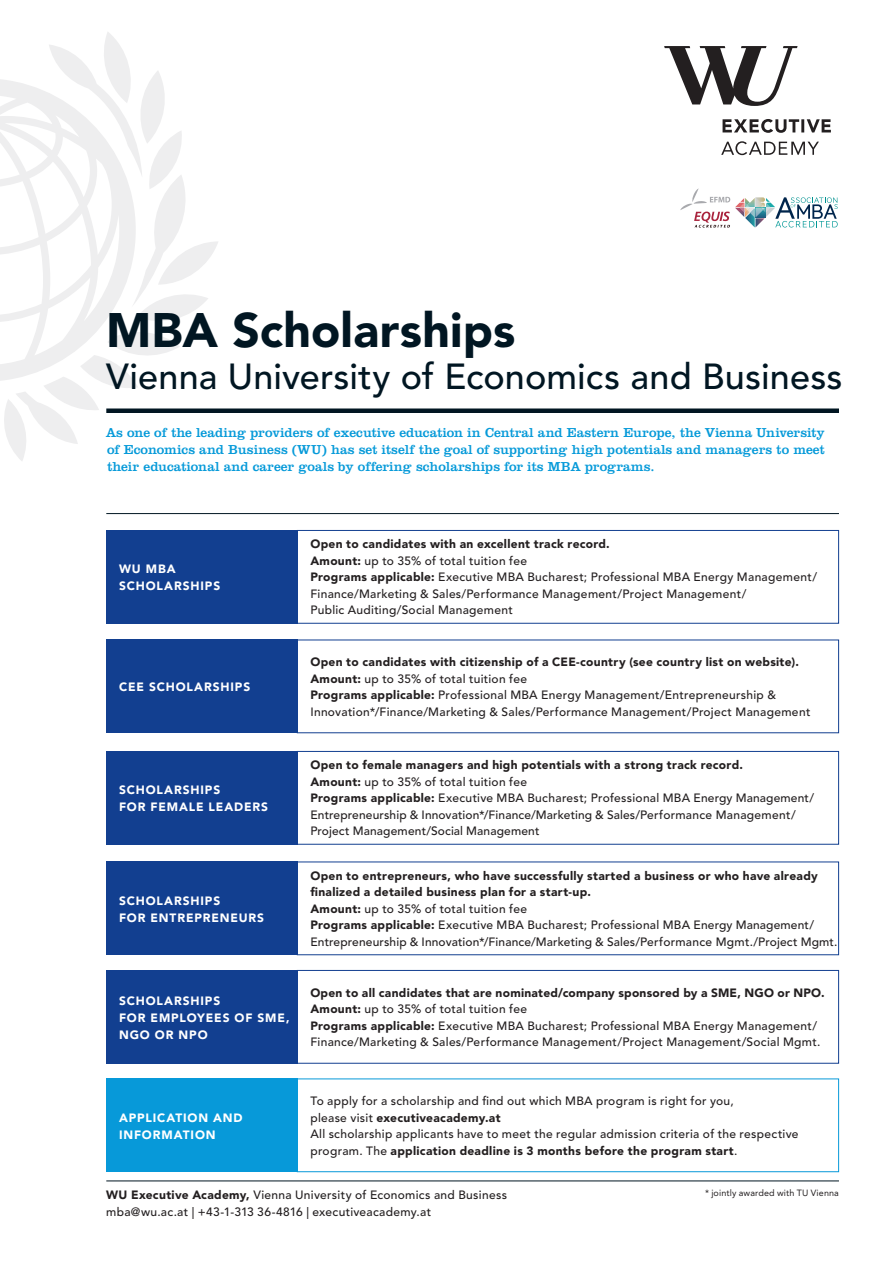
<style>
.page{position:relative;width:893px;height:1263px;background:#fff}
.page>*{position:absolute;margin:0;border:0;box-sizing:border-box;transform-origin:0 0}
.t1{font:900 48px "Avenir LT Std";letter-spacing:.005em;color:#011622}
.t2{font:500 36px "Avenir LT Std";letter-spacing:.005em;color:#011622}
.t3{font:13.5px/17.2px "Clarendon LT Std";letter-spacing:.005em;color:#069ad9;text-align:justify}
.t4{font:500 12px/16.5px "Avenir LT Std";letter-spacing:.025em;color:#231f20}
.t5{font:900 12px/17.2px "Avenir LT Std";letter-spacing:.075em;color:#fff}
.t6{font:9px "Avenir LT Std";letter-spacing:.015em;color:#231f20}
.s1{font-weight:900}
</style>
<div class="page">
<svg style="left:0;top:32px;width:218px;height:429px"></svg>
<svg style="left:664px;top:46px;width:167px;height:109px"></svg>
<svg style="left:680px;top:188px;width:158px;height:40px"></svg>
<div style="left:106px;top:408px;width:733px;height:5px;background:#011622"></div>
<hr style="left:106px;top:1180px;width:733px;height:1px;background:#011622">
<hr style="left:106px;top:513px;width:733px;height:1px;background:#011622">
<div style="left:106px;top:861px;width:192px;height:94px;background:#123f90"></div>
<div style="left:106px;top:970px;width:192px;height:94px;background:#123f90"></div>
<div style="left:106px;top:751px;width:192px;height:94px;background:#123f90"></div>
<div style="left:297px;top:751px;width:542px;height:94px;border:1px solid #123f90"></div>
<div style="left:106px;top:640px;width:192px;height:93px;background:#123f90"></div>
<div style="left:106px;top:530px;width:192px;height:94px;background:#123f90"></div>
<div style="left:297px;top:530px;width:542px;height:94px;border:1px solid #123f90"></div>
<div style="left:297px;top:1078px;width:542px;height:94px;border:1px solid #0799d9"></div>
<div style="left:106px;top:1078px;width:192px;height:94px;background:#0799d9"></div>
<div style="left:297px;top:970px;width:542px;height:93px;border:1px solid #123f90"></div>
<h1 class="t1" style="left:106px;top:302px;width:410px">MBA Scholarships</h1>
<h2 class="t2" style="left:106px;top:356px;width:738px">Vienna University of Economics and Business</h2>
<p class="t3" style="left:106px;top:424px;width:721px">As one of the leading providers of executive education in Central and Eastern Europe, the Vienna University of Economics and Business (WU) has set itself the goal of supporting high potentials and managers to meet their educational and career goals by offering scholarships for its MBA programs.</p>
<p class="t5" style="left:119px;top:560px;width:103px">WU MBA<br>SCHOLARSHIPS</p>
<p class="t5" style="left:119px;top:678px;width:133px">CEE SCHOLARSHIPS</p>
<p class="t5" style="left:119px;top:781px;width:151px">SCHOLARSHIPS<br>FOR FEMALE LEADERS</p>
<p class="t5" style="left:119px;top:892px;width:147px">SCHOLARSHIPS<br>FOR ENTREPRENEURS</p>
<p class="t5" style="left:119px;top:992px;width:172px">SCHOLARSHIPS<br>FOR EMPLOYEES OF SME,<br>NGO OR NPO</p>
<p class="t4" style="left:310px;top:536px;width:508px"><span class="s1">Open to candidates with an excellent track record.<br>Amount:</span> up to 35% of total tuition fee<br><span class="s1">Programs applicable:</span> Executive MBA Bucharest; Professional MBA Energy Management/ Finance/Marketing &amp; Sales/Performance Management/Project Management/<br>Public Auditing/Social Management</p>
<p class="t4" style="left:310px;top:654px;width:502px"><span class="s1">Open to candidates with citizenship of a CEE-country (see country list on website).<br>Amount:</span> up to 35% of total tuition fee<br><span class="s1">Programs applicable:</span> Professional MBA Energy Management/Entrepreneurship &amp; Innovation*/Finance/Marketing &amp; Sales/Performance Management/Project Management</p>
<p class="t4" style="left:310px;top:757px;width:505px"><span class="s1">Open to female managers and high potentials with a strong track record.<br>Amount:</span> up to 35% of total tuition fee<br><span class="s1">Programs applicable:</span> Executive MBA Bucharest; Professional MBA Energy Management/ Entrepreneurship &amp; Innovation*/Finance/Marketing &amp; Sales/Performance Management/ Project Management/Social Management</p>
<p class="t4" style="left:310px;top:868px;width:528px"><span class="s1">Open to entrepreneurs, who have successfully started a business or who have already finalized a detailed business plan for a start-up.<br>Amount:</span> up to 35% of total tuition fee<br><span class="s1">Programs applicable:</span> Executive MBA Bucharest; Professional MBA Energy Management/ Entrepreneurship &amp; Innovation*/Finance/Marketing &amp; Sales/Performance Mgmt./Project Mgmt.</p>
<p class="t4" style="left:310px;top:984px;width:516px"><span class="s1">Open to all candidates that are nominated/company sponsored by a SME, NGO or NPO.<br>Amount:</span> up to 35% of total tuition fee<br><span class="s1">Programs applicable:</span> Executive MBA Bucharest; Professional MBA Energy Management/ Finance/Marketing &amp; Sales/Performance Management/Project Management/Social Mgmt.</p>
<p class="t4" style="left:310px;top:1093px;width:490px">To apply for a scholarship and find out which MBA program is right for you,<br>please visit <span class="s1">executiveacademy.at<br></span>All scholarship applicants have to meet the regular admission criteria of the respective program. The <span class="s1">application deadline is 3 months before the program start</span>.</p>
<p class="t4" style="left:106px;top:1186px;width:402px;line-height:17.2px"><span class="s1">WU Executive Academy,</span> Vienna University of Economics and Business mba@wu.ac.at | +43-1-313 36-4816 | executiveacademy.at</p>
<p class="t6" style="left:705px;top:1188px;width:135px">* jointly awarded with TU Vienna</p>
<p class="t5" style="left:119px;top:1109px;width:125px">APPLICATION AND<br>INFORMATION</p>
</div>
